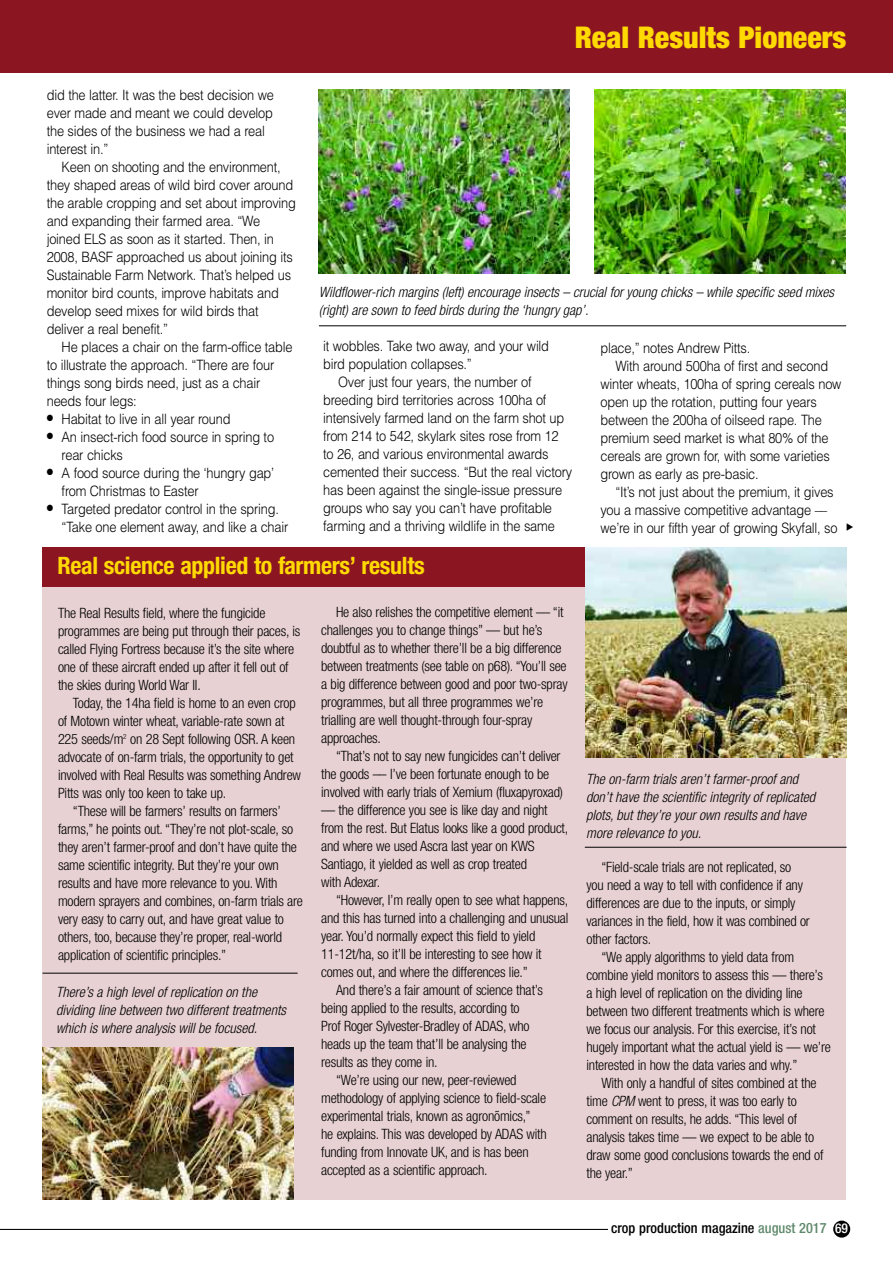
<style>
.page{position:relative;width:893px;height:1263px;background:#fff}
.page>*{position:absolute;margin:0;border:0;box-sizing:border-box;transform-origin:0 0}
.t1{font:900 condensed 30px "Helvetica Neue";color:#ffd902}
.t2{font:700 condensed 24px "Helvetica Neue";letter-spacing:-.015em;color:#ffd902}
.t3{font:300 condensed 14.25px/18px "Helvetica Neue";letter-spacing:-.015em;color:#000}
.t4{font:300 14.25px/18px "Helvetica";letter-spacing:-.015em;color:#000;scale:.9 1}
.t5{font:italic 300 condensed 14.25px/18px "Helvetica Neue";color:#000}
.t6{font:500 condensed 14.25px "Helvetica Neue";color:#000}
.s1{font-style:italic}
.s2{color:#60896c}
.s3{font-size:13.5px;color:#fff}
</style>
<div class="page">
<hr style="left:319px;top:325px;width:527px;height:1px;background:#000">
<img style="left:319px;top:89px;width:251px;height:184px">
<img style="left:594px;top:90px;width:251px;height:183px">
<div style="left:43px;top:581px;width:803px;height:618px;background:#e8d1d3"></div>
<div style="left:43px;top:547px;width:803px;height:39px;background:#8b1622"></div>
<div style="left:833px;top:1220px;width:17px;height:17px;background:#000;border-radius:50%"></div>
<hr style="left:0;top:1229px;width:608px;height:1px;background:#000">
<hr style="left:43px;top:973px;width:255px;height:1px;background:#000">
<img style="left:43px;top:1048px;width:250px;height:151px">
<div style="left:0;top:0;width:893px;height:72px;background:#8b1622"></div>
<img style="left:586px;top:547px;width:260px;height:210px">
<hr style="left:585px;top:847px;width:262px;height:1px;background:#000">
<p class="t4" style="left:47px;top:86px;width:254px">did the latter. It was the best decision we ever made and meant we could develop the sides of the business we had a real interest in.”</p>
<p class="t4" style="left:47px;top:158px;width:278px;text-indent:15px">Keen on shooting and the environment, they shaped areas of wild bird cover around the arable cropping and set about improving and expanding their farmed area. “We joined ELS as soon as it started. Then, in 2008, BASF approached us about joining its Sustainable Farm Network. That’s helped us monitor bird counts, improve habitats and develop seed mixes for wild birds that deliver a real benefit.”</p>
<p class="t4" style="left:47px;top:338px;width:275px;text-indent:15px">He places a chair on the farm-office table to illustrate the approach. “There are four things song birds need, just as a chair needs four legs:</p>
<p class="t4" style="left:47px;top:410px;width:206px">● Habitat to live in all year round</p>
<p class="t4" style="left:62px;top:428px;width:238px;text-indent:-15px">● An insect-rich food source in spring to rear chicks</p>
<p class="t4" style="left:62px;top:464px;width:238px;text-indent:-15px">● A food source during the ‘hungry gap’ from Christmas to Easter</p>
<p class="t4" style="left:62px;top:500px;width:253px;text-indent:-15px">● Targeted predator control in the spring. “Take one element away, and like a chair</p>
<h1 class="t1" style="left:575px;top:27px;width:273px">Real Results Pioneers</h1>
<p class="t5" style="left:319px;top:284px;width:517px">Wildflower-rich margins (left) encourage insects – crucial for young chicks – while specific seed mixes (right) are sown to feed birds during the ‘hungry gap’.</p>
<p class="t4" style="left:323px;top:337px;width:252px">it wobbles. Take two away, and your wild bird population collapses.”</p>
<p class="t4" style="left:323px;top:373px;width:278px;text-indent:15px">Over just four years, the number of breeding bird territories across 100ha of intensively farmed land on the farm shot up from 214 to 542, skylark sites rose from 12 to 26, and various environmental awards cemented their success. “But the real victory has been against the single-issue pressure groups who say you can’t have profitable farming and a thriving wildlife in the same</p>
<p class="t4" style="left:600px;top:339px;width:168px">place,” notes Andrew Pitts.</p>
<p class="t4" style="left:615px;top:357px;width:238px">With around 500ha of first and second</p>
<p class="t4" style="left:600px;top:375px;width:269px">winter wheats, 100ha of spring cereals now</p>
<p class="t4" style="left:600px;top:393px;width:242px">open up the rotation, putting four years</p>
<p class="t4" style="left:600px;top:411px;width:248px">between the 200ha of oilseed rape. The</p>
<p class="t4" style="left:600px;top:429px;width:255px">premium seed market is what 80% of the</p>
<p class="t4" style="left:600px;top:447px;width:256px">cereals are grown for, with some varieties</p>
<p class="t4" style="left:600px;top:465px;width:177px">grown as early as pre-basic.</p>
<p class="t4" style="left:615px;top:483px;width:244px">“It’s not just about the premium, it gives</p>
<p class="t4" style="left:600px;top:501px;width:253px">you a massive competitive advantage ––</p>
<p class="t4" style="left:600px;top:519px;width:265px">we’re in our fifth year of growing Skyfall, so</p>
<h2 class="t2" style="left:57px;top:556px;width:369px">Real science applied to farmers’ results</h2>
<p class="t3" style="left:58px;top:605px;width:244px">The Real Results field, where the fungicide programmes are being put through their paces, is called Flying Fortress because it’s the site where one of these aircraft ended up after it fell out of the skies during World War II.</p>
<p class="t3" style="left:58px;top:695px;width:244px;text-indent:15px">Today, the 14ha field is home to an even crop of Motown winter wheat, variable-rate sown at 225 seeds/m<sup>2</sup> on 28 Sept following OSR. A keen advocate of on-farm trials, the opportunity to get involved with Real Results was something Andrew Pitts was only too keen to take up.</p>
<p class="t3" style="left:58px;top:803px;width:246px;text-indent:15px">“These will be farmers’ results on farmers’ farms,” he points out. “They’re not plot-scale, so they aren’t farmer-proof and don’t have quite the same scientific integrity. But they’re your own results and have more relevance to you. With modern sprayers and combines, on-farm trials are very easy to carry out, and have great value to others, too, because they’re proper, real-world application of scientific principles.”</p>
<p class="t5" style="left:56px;top:984px;width:231px">There’s a high level of replication on the dividing line between two different treatments which is where analysis will be focused.</p>
<p class="t3" style="left:321px;top:604px;width:248px;text-indent:15px">He also relishes the competitive element –– “it challenges you to change things” –– but he’s doubtful as to whether there’ll be a big difference between treatments (see table on p68). “You’ll see a big difference between good and poor two-spray programmes, but all three programmes we’re trialling are well thought-through four-spray approaches.</p>
<p class="t3" style="left:321px;top:748px;width:249px;text-indent:15px">“That’s not to say new fungicides can’t deliver the goods –– I’ve been fortunate enough to be involved with early trials of Xemium (fluxapyroxad) –– the difference you see is like day and night from the rest. But Elatus looks like a good product, and where we used Ascra last year on KWS Santiago, it yielded as well as crop treated<br>with Adexar.</p>
<p class="t3" style="left:336px;top:892px;width:234px">“However, I’m really open to see what happens,</p>
<p class="t3" style="left:321px;top:910px;width:249px">and this has turned into a challenging and unusual</p>
<p class="t3" style="left:321px;top:928px;width:216px">year. You’d normally expect this field to yield</p>
<p class="t3" style="left:321px;top:946px;width:222px">11-12t/ha, so it’ll be interesting to see how it</p>
<p class="t3" style="left:321px;top:964px;width:208px">comes out, and where the differences lie.”</p>
<p class="t3" style="left:336px;top:982px;width:208px">And there’s a fair amount of science that’s</p>
<p class="t3" style="left:321px;top:1000px;width:200px">being applied to the results, according to</p>
<p class="t3" style="left:321px;top:1018px;width:210px">Prof Roger Sylvester-Bradley of ADAS, who</p>
<p class="t3" style="left:321px;top:1036px;width:207px">heads up the team that’ll be analysing the</p>
<p class="t3" style="left:321px;top:1054px;width:118px">results as they come in.</p>
<p class="t3" style="left:336px;top:1072px;width:182px">“We’re using our new, peer-reviewed</p>
<p class="t3" style="left:321px;top:1090px;width:226px">methodology of applying science to field-scale</p>
<p class="t3" style="left:321px;top:1108px;width:211px">experimental trials, known as agronõmics,”</p>
<p class="t3" style="left:321px;top:1126px;width:227px">he explains. This was developed by ADAS with</p>
<p class="t3" style="left:321px;top:1144px;width:209px">funding from Innovate UK, and is has been</p>
<p class="t3" style="left:321px;top:1162px;width:168px">accepted as a scientific approach.</p>
<p class="t5" style="left:586px;top:771px;width:230px">The on-farm trials aren’t farmer-proof and don’t have the scientific integrity of replicated plots, but they’re your own results and have more relevance to you.</p>
<p class="t3" style="left:586px;top:859px;width:225px;text-indent:15px">“Field-scale trials are not replicated, so you need a way to tell with confidence if any differences are due to the inputs, or simply variances in the field, how it was combined or other factors.</p>
<p class="t3" style="left:586px;top:949px;width:246px;text-indent:15px">“We apply algorithms to yield data from combine yield monitors to assess this –– there’s a high level of replication on the dividing line between two different treatments which is where we focus our analysis. For this exercise, it’s not hugely important what the actual yield is –– we’re interested in how the data varies and why.”</p>
<p class="t3" style="left:586px;top:1075px;width:238px;text-indent:15px">With only a handful of sites combined at the time <span class="s1">CPM</span> went to press, it was too early to comment on results, he adds. “This level of analysis takes time –– we expect to be able to draw some good conclusions towards the end of the year.”</p>
<p class="t6" style="left:611px;top:1223px;width:238px">crop production magazine <span class="s2">august 2017</span> <span class="s3">69</span></p>
</div>
